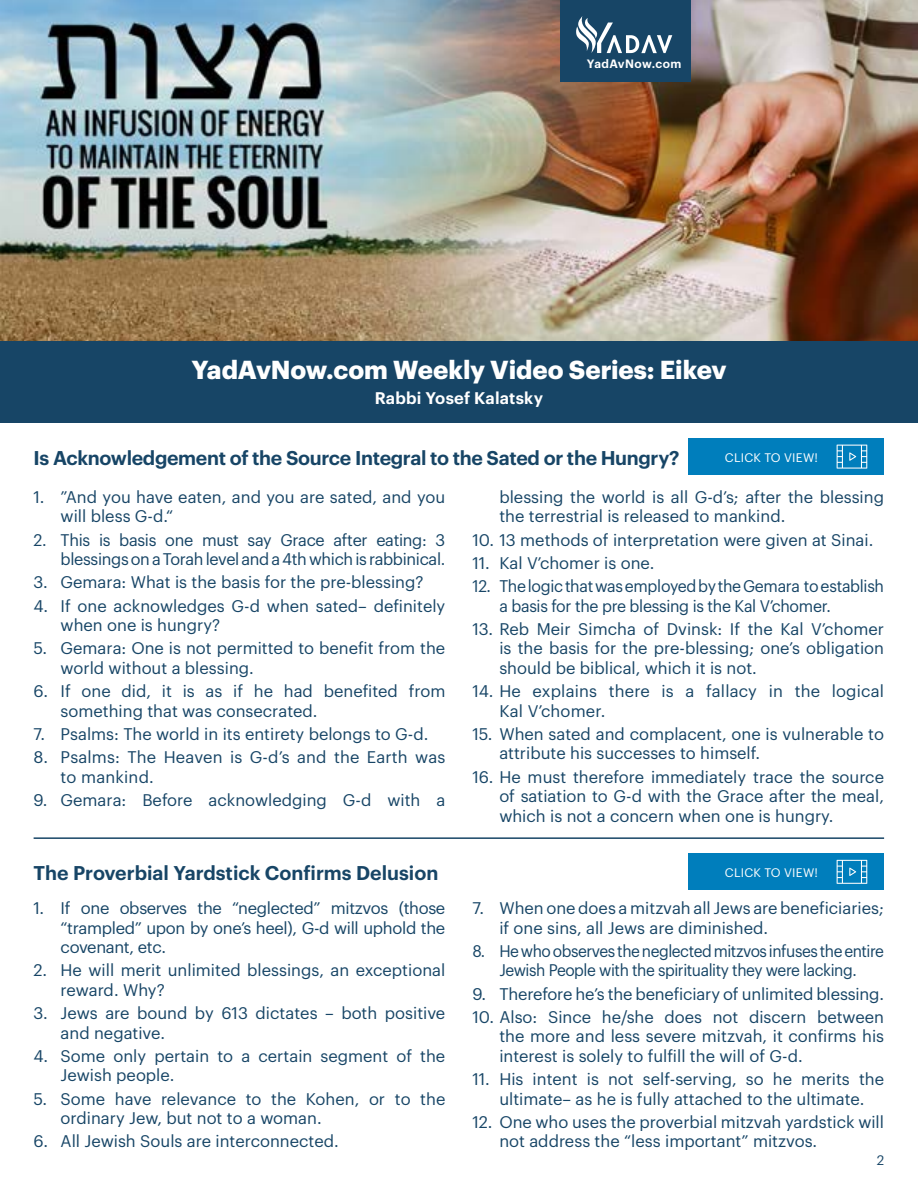
<style>
.page{position:relative;width:918px;height:1188px;background:#fff}
.page>*{position:absolute;margin:0;border:0;box-sizing:border-box;transform-origin:0 0}
.t1{font:700 25.5px "Graphik";letter-spacing:-.005em;color:#fff}
.t2{font:600 19.5px "Graphik";letter-spacing:-.015em;color:#174566}
.t3{font:16.5px/19.5px "Graphik";color:#174566}
.t4{font:16.5px/19.5px "Graphik";letter-spacing:-.03em;color:#174566;text-align:center;scale:.94 1}
.t5{font:16.5px/19.5px "Graphik";letter-spacing:-.02em;color:#174566;text-align:right}
.t6{font:16.5px/19.5px "Graphik";letter-spacing:-.02em;color:#174566;scale:.96 1}
.t7{font:600 16.5px "Graphik";letter-spacing:.01em;color:#fff}
.t8{font:13.5px "Graphik";color:#174566}
.t9{font:12.15px "Graphik";letter-spacing:.02em;color:#fff}
.t10{font:600 11.85px "Graphik";letter-spacing:.03em;color:#fff}
</style>
<div class="page">
<div style="left:688px;top:439px;width:196px;height:36px;background:#007ebc"></div>
<svg style="left:837px;top:445px;width:30px;height:24px"></svg>
<hr style="left:34px;top:837px;width:850px;height:2px;background:#174566">
<img style="left:0;top:0;width:918px;height:342px">
<div style="left:0;top:342px;width:918px;height:81px;background:#174566"></div>
<div style="left:688px;top:854px;width:196px;height:36px;background:#007ebc"></div>
<svg style="left:837px;top:860px;width:30px;height:24px"></svg>
<div style="left:561px;top:0;width:130px;height:82px;background:#174566"></div>
<svg style="left:576px;top:16px;width:96px;height:37px"></svg>
<p class="t10" style="left:587px;top:55px;width:96px">YadAvNow.com</p>
<h1 class="t1" style="left:191px;top:350px;width:537px">YadAvNow.com Weekly Video Series: Eikev</h1>
<p class="t7" style="left:375px;top:385px;width:170px">Rabbi Yosef Kalatsky</p>
<p class="t2" style="left:34px;top:443px;width:647px">Is Acknowledgement of the Source Integral to the Sated or the Hungry?</p>
<p class="t9" style="left:725px;top:448px;width:95px">CLICK TO VIEW!</p>
<p class="t3" style="left:61px;top:486px;width:386px;text-indent:-27px">1. ”And you have eaten, and you are sated, and you will bless G-d.“</p>
<p class="t5" style="left:34px;top:528px;width:413px">2. This is basis one must say Grace after eating: 3 blessings on a Torah level and a 4th which is rabbinical.</p>
<p class="t3" style="left:34px;top:571px;width:391px">3. Gemara: What is the basis for the pre-blessing?</p>
<p class="t3" style="left:61px;top:594px;width:386px;text-indent:-27px">4. If one acknowledges G-d when sated– definitely when one is hungry?</p>
<p class="t3" style="left:61px;top:637px;width:386px;text-indent:-27px">5. Gemara: One is not permitted to benefit from the world without a blessing.</p>
<p class="t3" style="left:61px;top:680px;width:386px;text-indent:-27px">6. If one did, it is as if he had benefited from something that was consecrated.</p>
<p class="t3" style="left:34px;top:723px;width:396px">7. Psalms: The world in its entirety belongs to G-d.</p>
<p class="t3" style="left:61px;top:746px;width:386px;text-indent:-27px">8. Psalms: The Heaven is G-d’s and the Earth was to mankind.</p>
<p class="t3" style="left:34px;top:789px;width:413px">9. Gemara: Before acknowledging G-d with a</p>
<p class="t3" style="left:499px;top:486px;width:386px">blessing the world is all G-d’s; after the blessing the terrestrial is released to mankind.</p>
<p class="t3" style="left:472px;top:528px;width:403px">10. 13 methods of interpretation were given at Sinai.</p>
<p class="t3" style="left:472px;top:552px;width:184px">11. Kal V’chomer is one.</p>
<p class="t6" style="left:499px;top:575px;width:402px;text-indent:-27px">12. The logic that was employed by the Gemara to establish a basis for the pre blessing is the Kal V’chomer.</p>
<p class="t3" style="left:499px;top:618px;width:386px;text-align:justify;text-indent:-27px">13. Reb Meir Simcha of Dvinsk: If the Kal V’chomer is the basis for the pre-blessing; one’s obligation should be biblical, which it is not.</p>
<p class="t3" style="left:499px;top:680px;width:386px;text-indent:-27px">14. He explains there is a fallacy in the logical<br>Kal V’chomer.</p>
<p class="t3" style="left:499px;top:723px;width:386px;text-indent:-27px">15. When sated and complacent, one is vulnerable to attribute his successes to himself.</p>
<p class="t3" style="left:499px;top:766px;width:386px;text-align:justify;text-indent:-27px">16. He must therefore immediately trace the source of satiation to G-d with the Grace after the meal, which is not a concern when one is hungry.</p>
<p class="t2" style="left:34px;top:858px;width:406px">The Proverbial Yardstick Confirms Delusion</p>
<p class="t3" style="left:61px;top:897px;width:386px;text-align:justify;text-indent:-27px">1. If one observes the “neglected” mitzvos (those “trampled” upon by one’s heel), G-d will uphold the covenant, etc.</p>
<p class="t3" style="left:61px;top:959px;width:386px;text-indent:-27px">2. He will merit unlimited blessings, an exceptional reward. Why?</p>
<p class="t3" style="left:61px;top:1002px;width:386px;text-indent:-27px">3. Jews are bound by 613 dictates – both positive and negative.</p>
<p class="t3" style="left:61px;top:1045px;width:386px;text-indent:-27px">4. Some only pertain to a certain segment of the<br>Jewish people.</p>
<p class="t3" style="left:61px;top:1088px;width:386px;text-indent:-27px">5. Some have relevance to the Kohen, or to the ordinary Jew, but not to a woman.</p>
<p class="t3" style="left:34px;top:1130px;width:307px">6. All Jewish Souls are interconnected.</p>
<p class="t9" style="left:725px;top:863px;width:95px">CLICK TO VIEW!</p>
<p class="t3" style="left:499px;top:897px;width:386px;text-indent:-27px">7. When one does a mitzvah all Jews are beneficiaries; if one sins, all Jews are diminished.</p>
<p class="t4" style="left:472px;top:940px;width:440px">8. He who observes the neglected mitzvos infuses the entire<br>Jewish People with the spirituality they were lacking.</p>
<p class="t3" style="left:472px;top:983px;width:413px">9. Therefore he’s the beneficiary of unlimited blessing.</p>
<p class="t3" style="left:499px;top:1006px;width:386px;text-align:justify;text-indent:-27px">10. Also: Since he/she does not discern between the more and less severe mitzvah, it confirms his interest is solely to fulfill the will of G-d.</p>
<p class="t3" style="left:472px;top:1068px;width:413px;text-align:center">11. His intent is not self-serving, so he merits the ultimate– as he is fully attached to the ultimate.</p>
<p class="t3" style="left:499px;top:1111px;width:386px;text-indent:-27px">12. One who uses the proverbial mitzvah yardstick will not address the “less important” mitzvos.</p>
<p class="t8" style="left:877px;top:1150px;width:9px">2</p>
</div>
